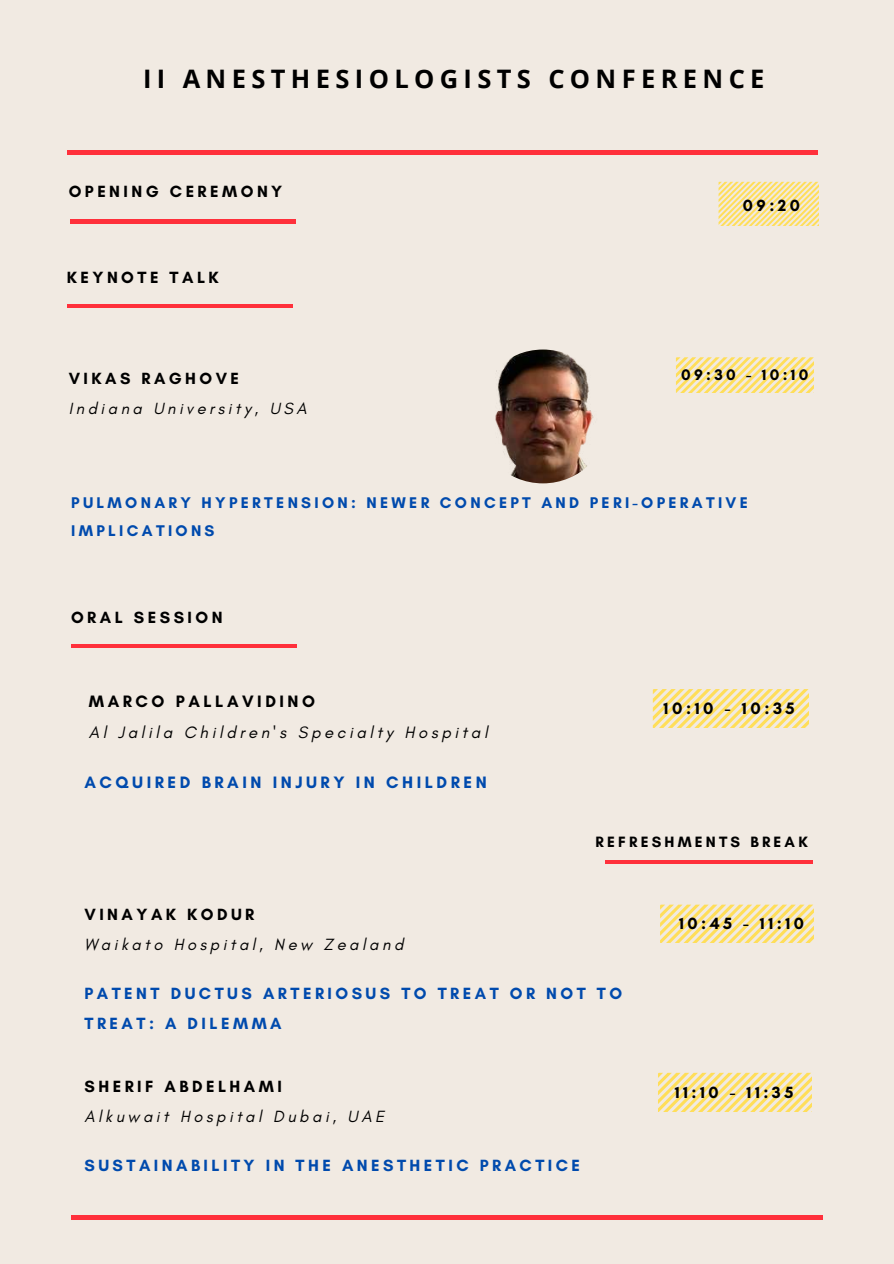
<style>
.page{position:relative;width:894px;height:1264px;background:#fff}
.page>*{position:absolute;margin:0;border:0;box-sizing:border-box;transform-origin:0 0}
.t1{font:700 25.5px "Open Sans";letter-spacing:.21em;color:#000}
.t2{font:italic 16.8px "Glacial Indifference";letter-spacing:.21em;color:#000}
.t3{font:700 16.8px "Glacial Indifference";letter-spacing:.21em;color:#004aad}
.t4{font:700 16.8px "Glacial Indifference";letter-spacing:.21em;color:#000}
.t5{font:700 16.5px "Glacial Indifference";letter-spacing:.21em;color:#000}
.t6{font:700 16.5px/30.3px "Glacial Indifference";letter-spacing:.21em;color:#004aad}
.t7{font:italic 16.5px "Glacial Indifference";letter-spacing:.21em;color:#000}
.t8{font:700 15.75px/28.2px "Glacial Indifference";letter-spacing:.21em;color:#004aad}
.t9{font:700 15.6px "Glacial Indifference";letter-spacing:.21em;color:#000}
.t10{font:700 15.3px "Glacial Indifference";letter-spacing:.21em;color:#000}
</style>
<div class="page">
<div style="left:0;top:0;width:893px;height:1263px;background:#f1eae2"></div>
<hr style="left:71px;top:644px;width:225px;height:3px;background:#ff303b">
<hr style="left:67px;top:304px;width:225px;height:4px;background:#ff303b">
<svg style="left:718px;top:182px;width:100px;height:44px"></svg>
<hr style="left:70px;top:220px;width:225px;height:3px;background:#ff303b">
<hr style="left:67px;top:151px;width:750px;height:3px;background:#ff303b">
<hr style="left:71px;top:1215px;width:750px;height:4px;background:#ff303b">
<hr style="left:604px;top:860px;width:207px;height:3px;background:#ff303b">
<svg style="left:652px;top:689px;width:156px;height:38px"></svg>
<svg style="left:658px;top:1072px;width:152px;height:39px"></svg>
<svg style="left:660px;top:904px;width:152px;height:38px"></svg>
<svg style="left:676px;top:357px;width:137px;height:35px"></svg>
<img style="left:476px;top:349px;width:133px;height:134px;border-radius:50%">
<h1 class="t1" style="left:143px;top:60px;width:622px">II ANESTHESIOLOGISTS CONFERENCE</h1>
<p class="t5" style="left:69px;top:181px;width:215px">OPENING CEREMONY</p>
<p class="t5" style="left:67px;top:267px;width:153px">KEYNOTE TALK</p>
<p class="t5" style="left:742px;top:195px;width:59px">09:20</p>
<p class="t5" style="left:69px;top:368px;width:172px">VIKAS RAGHOVE</p>
<p class="t9" style="left:681px;top:365px;width:129px">09:30 - 10:10</p>
<p class="t7" style="left:69px;top:398px;width:239px">Indiana University, USA</p>
<p class="t8" style="left:71px;top:488px;width:678px">PULMONARY HYPERTENSION: NEWER CONCEPT AND PERI-OPERATIVE<br>IMPLICATIONS</p>
<p class="t5" style="left:71px;top:607px;width:153px">ORAL SESSION</p>
<p class="t4" style="left:89px;top:691px;width:228px">MARCO PALLAVIDINO</p>
<p class="t2" style="left:89px;top:722px;width:400px">Al Jalila Children's Specialty Hospital</p>
<p class="t3" style="left:84px;top:772px;width:403px">ACQUIRED BRAIN INJURY IN CHILDREN</p>
<p class="t4" style="left:663px;top:698px;width:133px">10:10 - 10:35</p>
<p class="t10" style="left:595px;top:832px;width:213px">REFRESHMENTS BREAK</p>
<p class="t5" style="left:84px;top:903px;width:171px">VINAYAK KODUR</p>
<p class="t7" style="left:84px;top:934px;width:320px">Waikato Hospital, New Zealand</p>
<p class="t6" style="left:84px;top:977px;width:539px">PATENT DUCTUS ARTERIOSUS TO TREAT OR NOT TO<br>TREAT: A DILEMMA</p>
<p class="t5" style="left:84px;top:1076px;width:199px">SHERIF ABDELHAMI</p>
<p class="t7" style="left:84px;top:1106px;width:301px">Alkuwait Hospital Dubai, UAE</p>
<p class="t6" style="left:84px;top:1149px;width:497px">SUSTAINABILITY IN THE ANESTHETIC PRACTICE</p>
<p class="t5" style="left:679px;top:913px;width:126px">10:45 - 11:10</p>
<p class="t5" style="left:674px;top:1081px;width:120px">11:10 - 11:35</p>
</div>
